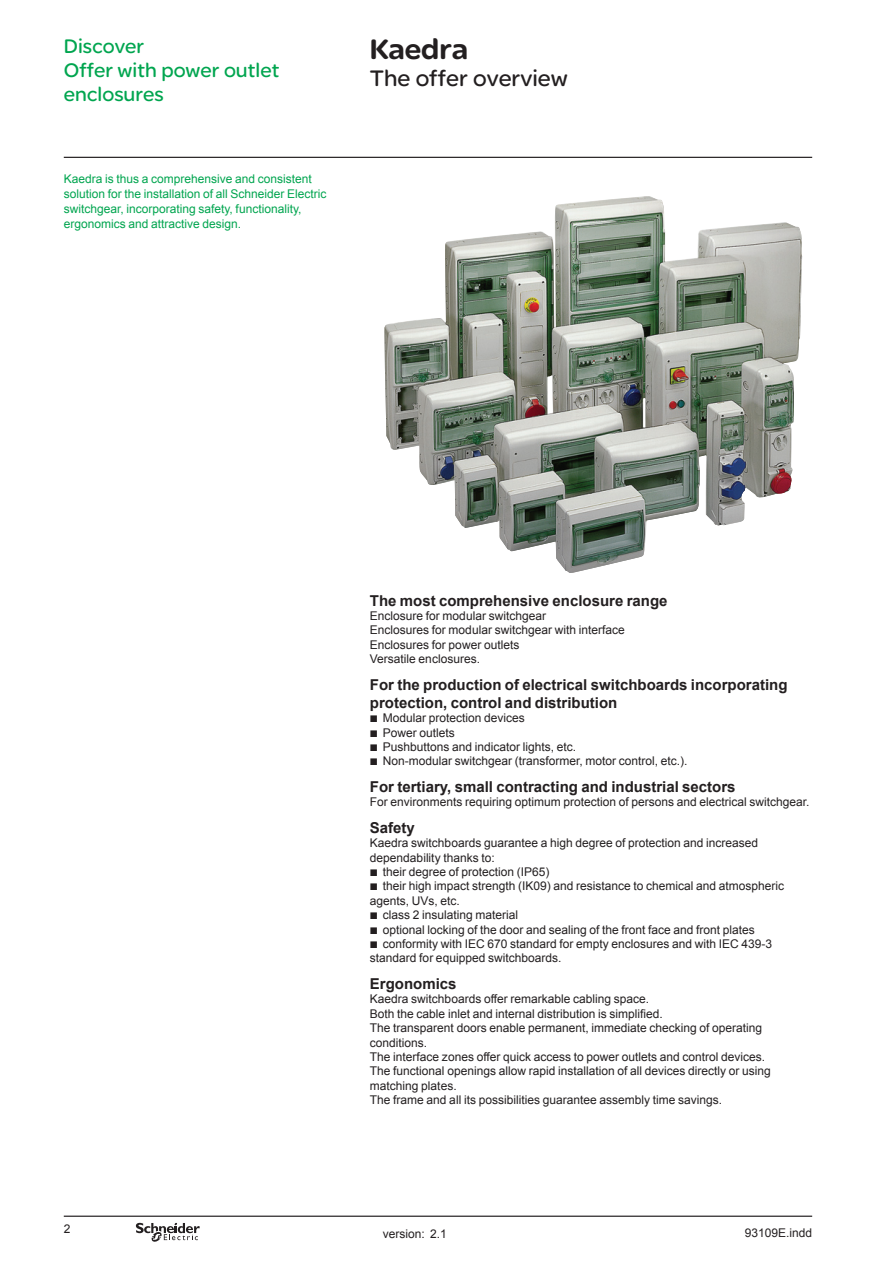
<style>
.page{position:relative;width:893px;height:1263px;background:#fff}
.page>*{position:absolute;margin:0;border:0;box-sizing:border-box;transform-origin:0 0}
.t1{font:900 30px "SE Optimist";color:#231f20}
.t2{font:24px "SE Optimist";color:#231f20}
.t3{font:21px/24px "SE Optimist";color:#00a54f}
.t4{font:700 15px/18px "Arial";color:#231f20}
.t5{font:12px/14.4px "Arial";color:#231f20}
.t6{font:12px/15px "Arial";color:#00a54f}
.s1{font-family:"Graph Schneider"}
</style>
<div class="page">
<hr style="left:64px;top:157px;width:748px;height:1px;background:#231f20">
<hr style="left:64px;top:1215px;width:748px;height:2px;background:#231f20">
<svg style="left:136px;top:1223px;width:64px;height:19px"></svg>
<img style="left:384px;top:196px;width:418px;height:377px">
<h3 class="t3" style="left:64px;top:34px;width:217px">Discover<br>Offer with power outlet enclosures</h3>
<h1 class="t1" style="left:370px;top:32px;width:100px">Kaedra</h1>
<h2 class="t2" style="left:370px;top:65px;width:199px">The offer overview</h2>
<p class="t6" style="left:64px;top:171px;width:264px">Kaedra is thus a comprehensive and consistent solution for the installation of all Schneider Electric switchgear, incorporating safety, functionality, ergonomics and attractive design.</p>
<p class="t4" style="left:370px;top:592px;width:299px">The most comprehensive enclosure range</p>
<p class="t5" style="left:370px;top:609px;width:256px">Enclosure for modular switchgear<br>Enclosures for modular switchgear with interface Enclosures for power outlets<br>Versatile enclosures.</p>
<p class="t4" style="left:370px;top:676px;width:419px">For the production of electrical switchboards incorporating protection, control and distribution</p>
<p class="t5" style="left:370px;top:711px;width:319px"><span class="s1">b</span> Modular protection devices<br><span class="s1">b</span> Power outlets<br><span class="s1">b</span> Pushbuttons and indicator lights, etc.<br><span class="s1">b</span> Non-modular switchgear (transformer, motor control, etc.).</p>
<p class="t4" style="left:370px;top:778px;width:367px">For tertiary, small contracting and industrial sectors</p>
<p class="t5" style="left:370px;top:795px;width:441px">For environments requiring optimum protection of persons and electrical switchgear.</p>
<p class="t4" style="left:370px;top:819px;width:47px">Safety</p>
<p class="t5" style="left:370px;top:836px;width:416px">Kaedra switchboards guarantee a high degree of protection and increased dependability thanks to:<br><span class="s1">b</span> their degree of protection (IP65)<br><span class="s1">b</span> their high impact strength (IK09) and resistance to chemical and atmospheric agents, UVs, etc.<br><span class="s1">b</span> class 2 insulating material<br><span class="s1">b</span> optional locking of the door and sealing of the front face and front plates<br><span class="s1">b</span> conformity with IEC 670 standard for empty enclosures and with IEC 439-3 standard for equipped switchboards.</p>
<p class="t4" style="left:370px;top:975px;width:88px">Ergonomics</p>
<p class="t5" style="left:370px;top:992px;width:402px">Kaedra switchboards offer remarkable cabling space.<br>Both the cable inlet and internal distribution is simplified.<br>The transparent doors enable permanent, immediate checking of operating conditions.<br>The interface zones offer quick access to power outlets and control devices.<br>The functional openings allow rapid installation of all devices directly or using matching plates.<br>The frame and all its possibilities guarantee assembly time savings.</p>
<p class="t5" style="left:383px;top:1226px;width:66px">version: 2.1</p>
<p class="t5" style="left:745px;top:1226px;width:69px">93109E.indd</p>
</div>
